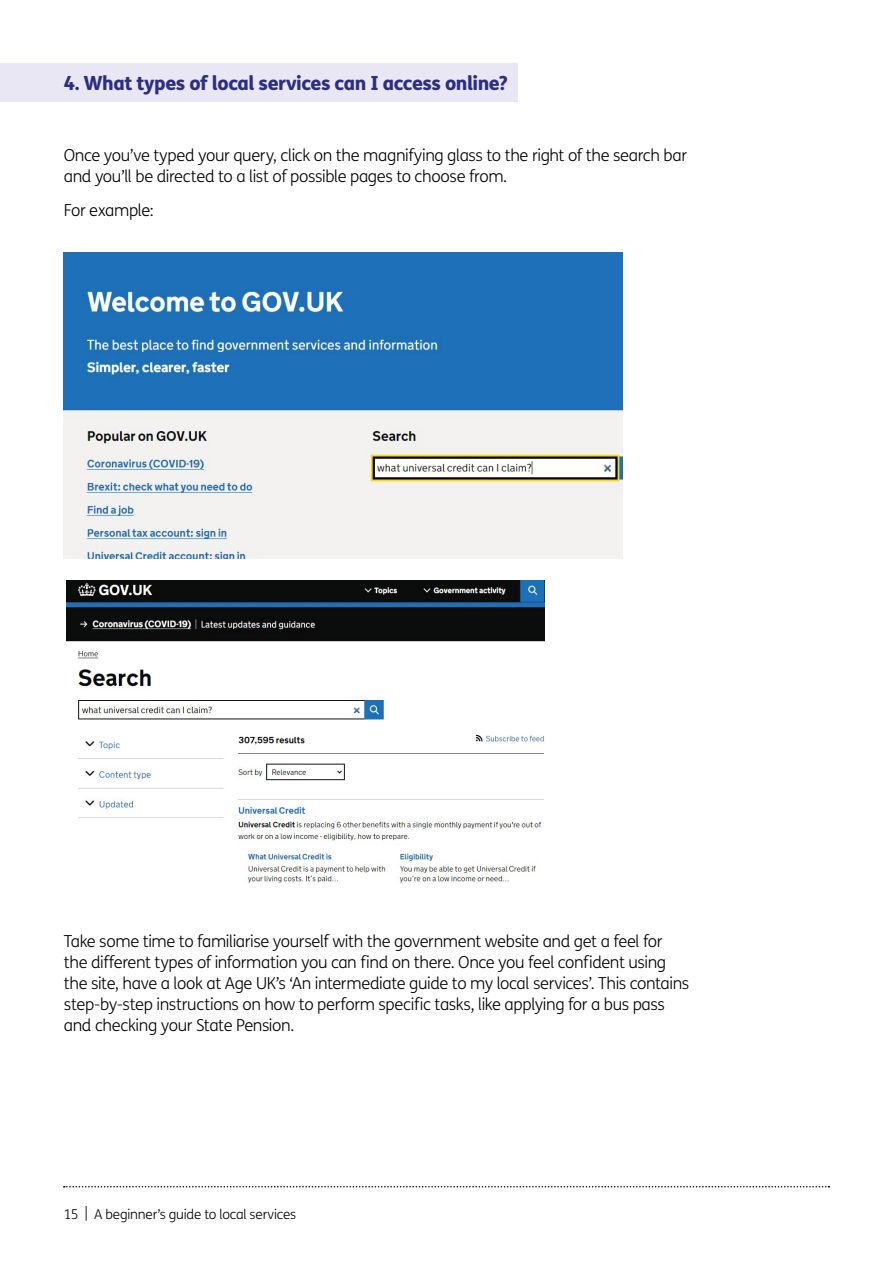
<style>
.page{position:relative;width:893px;height:1263px;background:#fff}
.page>*{position:absolute;margin:0;border:0;box-sizing:border-box;transform-origin:0 0}
.t1{font:800 19.5px "FS Me";letter-spacing:-.025em;color:#2d2e83}
.t2{font:300 16.5px/21px "FS Me";letter-spacing:-.025em;color:#000}
.t3{font:300 13.5px "FS Me";letter-spacing:-.015em;color:#000}
</style>
<div class="page">
<img style="left:64px;top:252px;width:558px;height:306px">
<img style="left:66px;top:580px;width:479px;height:303px">
<div style="left:0;top:64px;width:517px;height:38px;background:#e9e7f4"></div>
<svg style="left:64px;top:1186px;width:765px;height:1px"></svg>
<p class="t1" style="left:64px;top:68px;width:446px">4. What types of local services can I access online?</p>
<p class="t2" style="left:64px;top:144px;width:625px">Once you’ve typed your query, click on the magnifying glass to the right of the search bar and you’ll be directed to a list of possible pages to choose from.</p>
<p class="t2" style="left:64px;top:199px;width:91px">For example:</p>
<p class="t2" style="left:64px;top:930px;width:627px">Take some time to familiarise yourself with the government website and get a feel for the different types of information you can find on there. Once you feel confident using the site, have a look at Age UK’s ‘An intermediate guide to my local services’. This contains step-by-step instructions on how to perform specific tasks, like applying for a bus pass and checking your State Pension.</p>
<p class="t3" style="left:64px;top:1205px;width:234px">15 | A beginner’s guide to local services</p>
</div>
